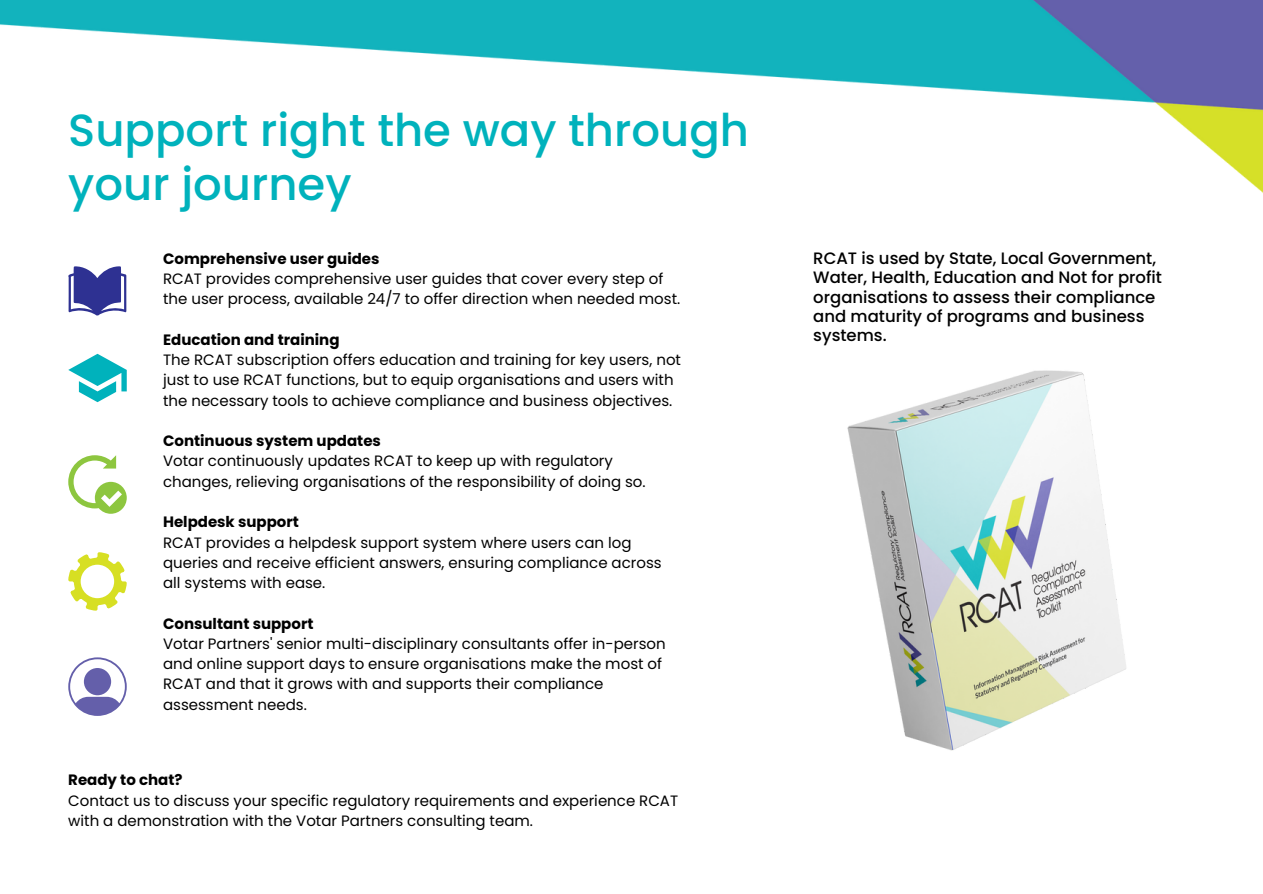
<style>
.page{position:relative;width:1263px;height:894px;background:#fff}
.page>*{position:absolute;margin:0;border:0;box-sizing:border-box;transform-origin:0 0}
.t1{font:500 45px/54px "Poppins";color:#00b2bc}
.t2{font:500 16.5px/19px "Poppins";color:#000}
.t3{font:15px/20.2px "Poppins";color:#000}
.t4{font:700 15px "Poppins";color:#000}
</style>
<div class="page">
<svg style="left:68px;top:657px;width:59px;height:58px"></svg>
<svg style="left:68px;top:266px;width:59px;height:49px"></svg>
<svg style="left:68px;top:354px;width:59px;height:48px"></svg>
<svg style="left:68px;top:552px;width:59px;height:58px"></svg>
<svg style="left:68px;top:455px;width:59px;height:58px"></svg>
<img style="left:0;top:0;width:1263px;height:193px">
<img style="left:847px;top:370px;width:279px;height:381px">
<p class="t1" style="left:68px;top:103px;width:682px">Support right the way through your journey</p>
<p class="t4" style="left:163px;top:248px;width:218px">Comprehensive user guides</p>
<p class="t3" style="left:163px;top:269px;width:519px">RCAT provides comprehensive user guides that cover every step of the user process, available 24/7 to offer direction when needed most.</p>
<p class="t4" style="left:163px;top:329px;width:178px">Education and training</p>
<p class="t3" style="left:163px;top:349px;width:519px">The RCAT subscription offers education and training for key users, not just to use RCAT functions, but to equip organisations and users with the necessary tools to achieve compliance and business objectives.</p>
<p class="t4" style="left:163px;top:430px;width:219px">Continuous system updates</p>
<p class="t3" style="left:163px;top:451px;width:484px">Votar continuously updates RCAT to keep up with regulatory changes, relieving organisations of the responsibility of doing so.</p>
<p class="t4" style="left:163px;top:511px;width:137px">Helpdesk support</p>
<p class="t3" style="left:163px;top:532px;width:500px">RCAT provides a helpdesk support system where users can log queries and receive efficient answers, ensuring compliance across all systems with ease.</p>
<p class="t4" style="left:163px;top:612px;width:152px">Consultant support</p>
<p class="t3" style="left:163px;top:633px;width:504px">Votar Partners' senior multi-disciplinary consultants offer in-person and online support days to ensure organisations make the most of RCAT and that it grows with and supports their compliance assessment needs.</p>
<p class="t4" style="left:68px;top:769px;width:116px">Ready to chat?</p>
<p class="t3" style="left:68px;top:790px;width:611px">Contact us to discuss your specific regulatory requirements and experience RCAT with a demonstration with the Votar Partners consulting team.</p>
<p class="t2" style="left:813px;top:249px;width:350px">RCAT is used by State, Local Government, Water, Health, Education and Not for profit organisations to assess their compliance and maturity of programs and business systems.</p>
</div>
